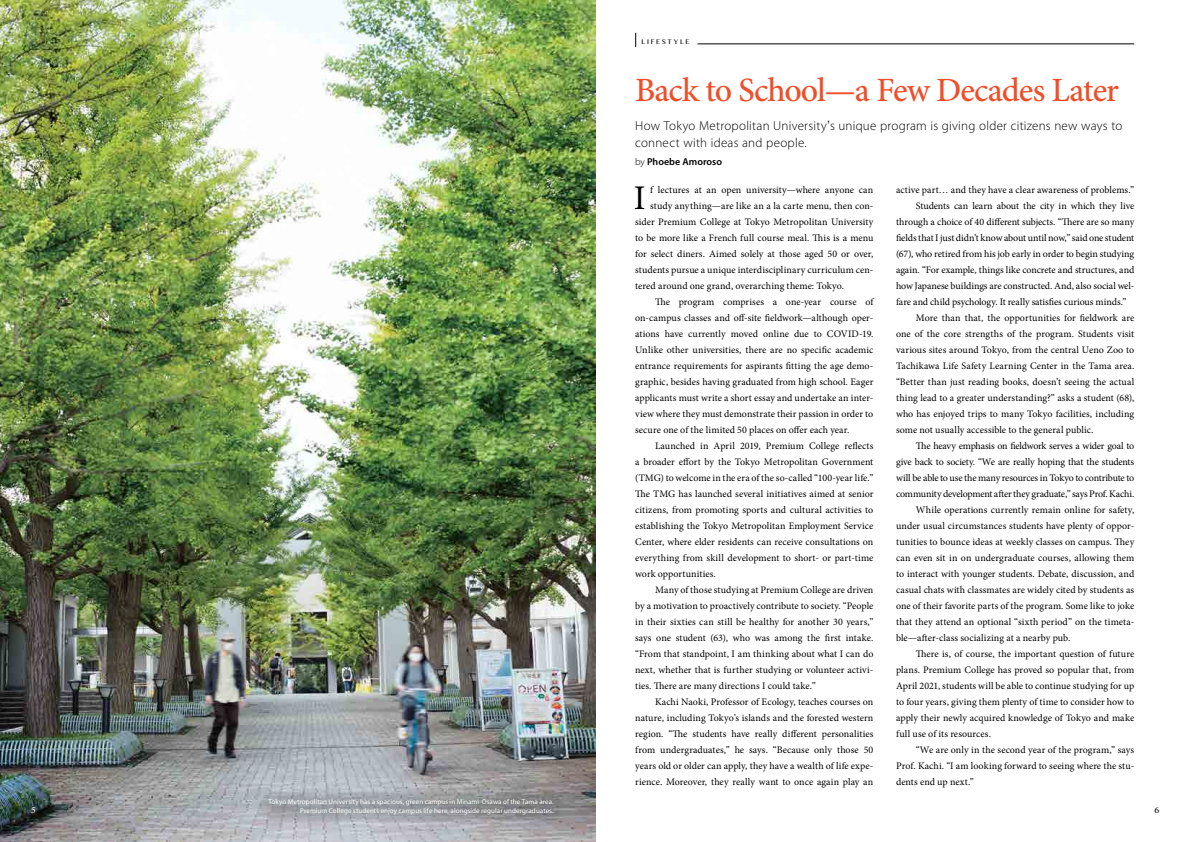
<style>
.page{position:relative;width:1191px;height:842px;background:#fff}
.page>*{position:absolute;margin:0;border:0;box-sizing:border-box;transform-origin:0 0}
.t1{font:34.6px "Minion Pro";color:#000}
.t2{font:500 34px "Minion Pro";letter-spacing:-.03em;color:#f04e28}
.t3{font:300 13px/17px "Myriad Pro";letter-spacing:.02em;color:#000}
.t4{font:10px "Minion Pro";color:#000}
.t5{font:10px "Minion Pro";letter-spacing:-.02em;color:#000}
.t6{font:10px "Minion Pro";letter-spacing:-.025em;color:#000}
.t7{font:600 10px "Myriad Pro";letter-spacing:.005em;color:#000}
.t8{font:10px "Khmer MN";color:#fff}
.t9{font:10px "Khmer MN";color:#000}
.t10{font:8px "Khmer MN";letter-spacing:.225em;color:#000}
.t11{font:7px/9px "Myriad Pro";letter-spacing:.01em;color:#fff;text-align:right}
.s1{font-family:"Helvetica Neue LT Std"}
.s2{font-weight:300}
</style>
<div class="page">
<hr style="left:697px;top:44px;width:437px;height:1px;background:#000">
<svg style="left:635px;top:33px;width:1px;height:14px"></svg>
<img style="left:0;top:0;width:595px;height:842px">
<svg style="left:258px;top:791px;width:304px;height:31px;background:#979a9e"></svg>
<p class="t10" style="left:641px;top:37px;width:50px">LIFESTYLE</p>
<h2 class="t2" style="left:635px;top:67px;width:485px">Back to School—a Few Decades Later</h2>
<h3 class="t3" style="left:635px;top:117px;width:488px">How Tokyo Metropolitan University<span class="s1">’</span>s unique program is giving older citizens new ways to connect with ideas and people.</h3>
<p class="t7" style="left:635px;top:155px;width:88px"><span class="s2">by</span> Phoebe Amoroso</p>
<p class="t4" style="left:896px;top:183px;width:240px">active part… and they have a clear awareness of problems.”</p>
<p class="t4" style="left:916px;top:199px;width:220px">Students can learn about the city in which they live</p>
<p class="t4" style="left:896px;top:215px;width:240px">through a choice of 40 different subjects. “There are so many</p>
<p class="t4" style="left:896px;top:231px;width:240px">fields that I just didn’t know about until now,” said one student</p>
<p class="t4" style="left:896px;top:247px;width:240px">(67), who retired from his job early in order to begin studying</p>
<p class="t4" style="left:896px;top:263px;width:240px">again. “For example, things like concrete and structures, and</p>
<p class="t4" style="left:896px;top:279px;width:240px">how Japanese buildings are constructed. And, also social wel-</p>
<p class="t4" style="left:896px;top:295px;width:232px">fare and child psychology. It really satisfies curious minds.”</p>
<p class="t4" style="left:916px;top:311px;width:220px">More than that, the opportunities for fieldwork are</p>
<p class="t4" style="left:896px;top:327px;width:240px">one of the core strengths of the program. Students visit</p>
<p class="t4" style="left:896px;top:343px;width:240px">various sites around Tokyo, from the central Ueno Zoo to</p>
<p class="t4" style="left:896px;top:359px;width:240px">Tachikawa Life Safety Learning Center in the Tama area.</p>
<p class="t4" style="left:896px;top:375px;width:240px">“Better than just reading books, doesn’t seeing the actual</p>
<p class="t4" style="left:896px;top:391px;width:240px">thing lead to a greater understanding?” asks a student (68),</p>
<p class="t4" style="left:896px;top:407px;width:240px">who has enjoyed trips to many Tokyo facilities, including</p>
<p class="t4" style="left:896px;top:423px;width:199px">some not usually accessible to the general public.</p>
<p class="t6" style="left:916px;top:439px;width:220px">The heavy emphasis on fieldwork serves a wider goal to</p>
<p class="t5" style="left:896px;top:455px;width:240px">give back to society. “We are really hoping that the students</p>
<p class="t5" style="left:896px;top:471px;width:240px">will be able to use the many resources in Tokyo to contribute to</p>
<p class="t5" style="left:896px;top:487px;width:240px">community development after they graduate,” says Prof. Kachi.</p>
<p class="t4" style="left:916px;top:503px;width:220px">While operations currently remain online for safety,</p>
<p class="t4" style="left:896px;top:519px;width:240px">under usual circumstances students have plenty of oppor-</p>
<p class="t4" style="left:896px;top:535px;width:240px">tunities to bounce ideas at weekly classes on campus. They</p>
<p class="t4" style="left:896px;top:551px;width:240px">can even sit in on undergraduate courses, allowing them</p>
<p class="t4" style="left:896px;top:567px;width:240px">to interact with younger students. Debate, discussion, and</p>
<p class="t4" style="left:896px;top:583px;width:240px">casual chats with classmates are widely cited by students as</p>
<p class="t4" style="left:896px;top:599px;width:240px">one of their favorite parts of the program. Some like to joke</p>
<p class="t4" style="left:896px;top:615px;width:240px">that they attend an optional “sixth period” on the timeta-</p>
<p class="t4" style="left:896px;top:631px;width:176px">ble—after-class socializing at a nearby pub.</p>
<p class="t4" style="left:916px;top:647px;width:220px">There is, of course, the important question of future</p>
<p class="t4" style="left:896px;top:663px;width:240px">plans. Premium College has proved so popular that, from</p>
<p class="t4" style="left:896px;top:679px;width:240px">April 2021, students will be able to continue studying for up</p>
<p class="t4" style="left:896px;top:695px;width:240px">to four years, giving them plenty of time to consider how to</p>
<p class="t4" style="left:896px;top:711px;width:240px">apply their newly acquired knowledge of Tokyo and make</p>
<p class="t4" style="left:896px;top:727px;width:96px">full use of its resources.</p>
<p class="t4" style="left:916px;top:743px;width:220px">“We are only in the second year of the program,” says</p>
<p class="t4" style="left:896px;top:759px;width:240px">Prof. Kachi. “I am looking forward to seeing where the stu-</p>
<p class="t4" style="left:896px;top:775px;width:79px">dents end up next.”</p>
<h1 class="t1" style="left:634px;top:175px;width:13px">I</h1>
<p class="t4" style="left:650px;top:183px;width:225px">f lectures at an open university—where anyone can</p>
<p class="t4" style="left:650px;top:199px;width:225px">study anything—are like an a la carte menu, then con-</p>
<p class="t4" style="left:635px;top:215px;width:240px">sider Premium College at Tokyo Metropolitan University</p>
<p class="t4" style="left:635px;top:231px;width:240px">to be more like a French full course meal. This is a menu</p>
<p class="t4" style="left:635px;top:247px;width:240px">for select diners. Aimed solely at those aged 50 or over,</p>
<p class="t4" style="left:635px;top:263px;width:240px">students pursue a unique interdisciplinary curriculum cen-</p>
<p class="t4" style="left:635px;top:279px;width:210px">tered around one grand, overarching theme: Tokyo.</p>
<p class="t4" style="left:655px;top:295px;width:220px">The program comprises a one-year course of</p>
<p class="t4" style="left:635px;top:311px;width:240px">on-campus classes and off-site fieldwork—although oper-</p>
<p class="t4" style="left:635px;top:327px;width:240px">ations have currently moved online due to COVID-19.</p>
<p class="t4" style="left:635px;top:343px;width:240px">Unlike other universities, there are no specific academic</p>
<p class="t4" style="left:635px;top:359px;width:240px">entrance requirements for aspirants fitting the age demo-</p>
<p class="t4" style="left:635px;top:375px;width:240px">graphic, besides having graduated from high school. Eager</p>
<p class="t4" style="left:635px;top:391px;width:240px">applicants must write a short essay and undertake an inter-</p>
<p class="t4" style="left:635px;top:407px;width:240px">view where they must demonstrate their passion in order to</p>
<p class="t4" style="left:635px;top:423px;width:216px">secure one of the limited 50 places on offer each year.</p>
<p class="t4" style="left:655px;top:439px;width:220px">Launched in April 2019, Premium College reflects</p>
<p class="t4" style="left:635px;top:455px;width:240px">a broader effort by the Tokyo Metropolitan Government</p>
<p class="t4" style="left:635px;top:471px;width:240px">(TMG) to welcome in the era of the so-called “100-year life.”</p>
<p class="t4" style="left:635px;top:487px;width:240px">The TMG has launched several initiatives aimed at senior</p>
<p class="t4" style="left:635px;top:503px;width:240px">citizens, from promoting sports and cultural activities to</p>
<p class="t4" style="left:635px;top:519px;width:240px">establishing the Tokyo Metropolitan Employment Service</p>
<p class="t4" style="left:635px;top:535px;width:240px">Center, where elder residents can receive consultations on</p>
<p class="t4" style="left:635px;top:551px;width:240px">everything from skill development to short- or part-time</p>
<p class="t4" style="left:635px;top:567px;width:82px">work opportunities.</p>
<p class="t4" style="left:655px;top:583px;width:220px">Many of those studying at Premium College are driven</p>
<p class="t4" style="left:635px;top:599px;width:240px">by a motivation to proactively contribute to society. “People</p>
<p class="t4" style="left:635px;top:615px;width:240px">in their sixties can still be healthy for another 30 years,”</p>
<p class="t4" style="left:635px;top:631px;width:240px">says one student (63), who was among the first intake.</p>
<p class="t4" style="left:635px;top:647px;width:240px">“From that standpoint, I am thinking about what I can do</p>
<p class="t4" style="left:635px;top:663px;width:240px">next, whether that is further studying or volunteer activi-</p>
<p class="t4" style="left:635px;top:679px;width:182px">ties. There are many directions I could take.”</p>
<p class="t4" style="left:655px;top:695px;width:220px">Kachi Naoki, Professor of Ecology, teaches courses on</p>
<p class="t4" style="left:635px;top:711px;width:240px">nature, including Tokyo’s islands and the forested western</p>
<p class="t4" style="left:635px;top:727px;width:240px">region. “The students have really different personalities</p>
<p class="t4" style="left:635px;top:743px;width:240px">from undergraduates,” he says. “Because only those 50</p>
<p class="t4" style="left:635px;top:759px;width:240px">years old or older can apply, they have a wealth of life expe-</p>
<p class="t4" style="left:635px;top:775px;width:240px">rience. Moreover, they really want to once again play an</p>
<p class="t11" style="left:268px;top:797px;width:287px">Tokyo Metropolitan University has a spacious, green campus in Minami-Osawa of the Tama area.<br>Premium College students enjoy campus life here, alongside regular undergraduates.</p>
<p class="t8" style="left:31px;top:803px;width:6px">5</p>
<p class="t9" style="left:1154px;top:803px;width:6px">6</p>
</div>
